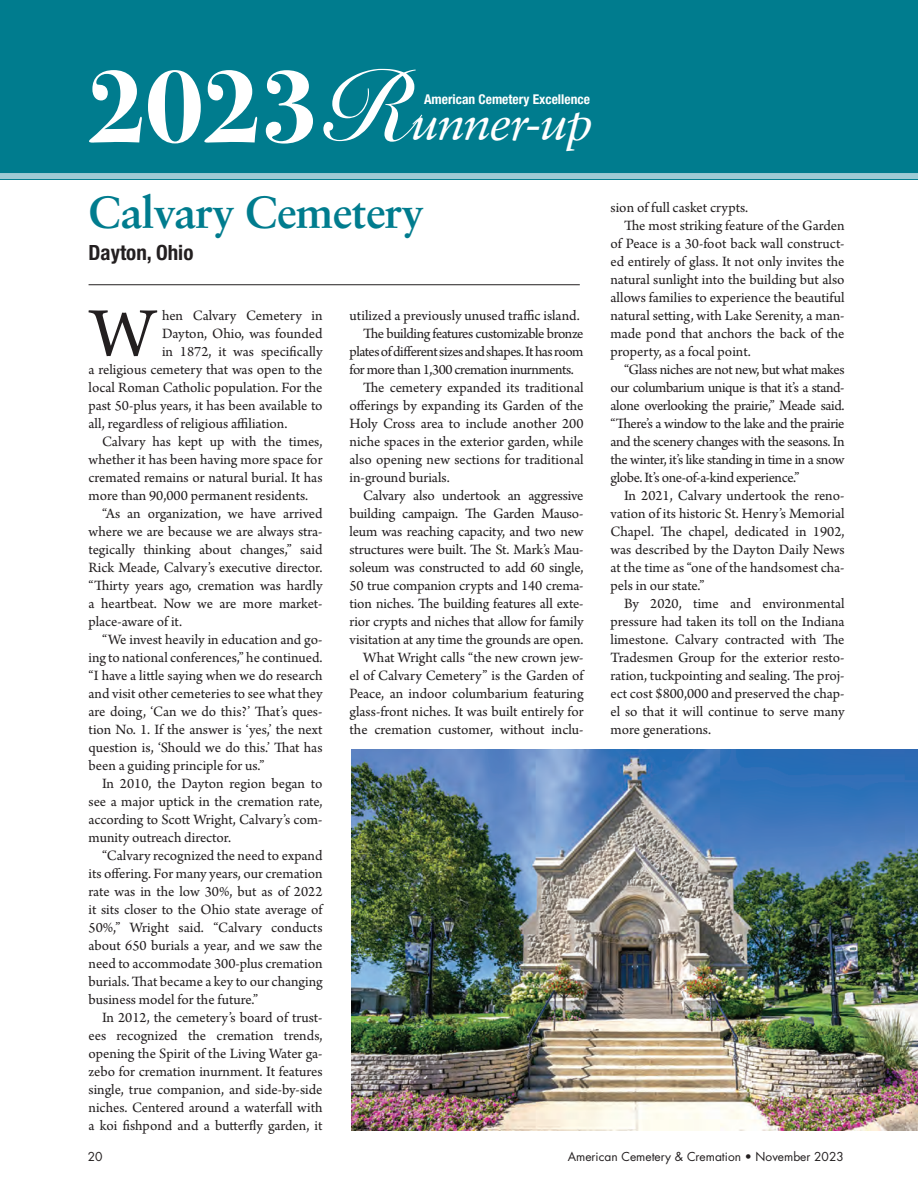
<style>
.page{position:relative;width:918px;height:1202px;background:#fff}
.page>*{position:absolute;margin:0;border:0;box-sizing:border-box;transform-origin:0 0}
.t1{font:700 108px "Bodoni Svty Two ITCTT";color:#fff;scale:.95 1}
.t2{font:73.2px "Arno Pro";color:#231f20}
.t3{font:italic 49.05px "Sabon LT Std";letter-spacing:-.025em;color:#fff}
.t4{font:700 45px "Sabon LT Std";letter-spacing:-.02em;color:#007c8e}
.t5{font:700 condensed 21px "Helvetica Neue LT Std";color:#231f20}
.t6{font:15px "Arno Pro";letter-spacing:-.005em;color:#231f20}
.t7{font:15px "Arno Pro";letter-spacing:-.025em;color:#231f20}
.t8{font:15px "Arno Pro";letter-spacing:-.03em;color:#231f20}
.t9{font:15px "Arno Pro";letter-spacing:-.035em;color:#231f20}
.t10{font:700 condensed 13.5px "Helvetica Neue LT Std";color:#fff}
.t11{font:12px "Futura Std";color:#231f20}
.s1{font-family:"Snell Roundhand";font-weight:700;font-style:normal;font-size:96.45px}
</style>
<div class="page">
<div style="left:0;top:0;width:918px;height:179px;background:#007c8e"></div>
<div style="left:0;top:173px;width:918px;height:6px;background:#9fcbd5"></div>
<hr style="left:89px;top:284px;width:491px;height:1px;background:#231f20">
<img style="left:351px;top:750px;width:567px;height:380px">
<h1 class="t1" style="left:88px;top:16px;width:244px">2023</h1>
<h3 class="t3" style="left:328px;top:95px;width:267px"><span class="s1">R</span>unner-up</h3>
<p class="t10" style="left:424px;top:91px;width:167px">American Cemetery Excellence</p>
<h3 class="t4" style="left:89px;top:184px;width:337px">Calvary Cemetery</h3>
<h3 class="t5" style="left:89px;top:239px;width:106px">Dayton, Ohio</h3>
<h2 class="t2" style="left:91px;top:292px;width:66px">W</h2>
<p class="t6" style="left:162px;top:306px;width:162px">hen Calvary Cemetery in</p>
<p class="t6" style="left:162px;top:324px;width:162px">Dayton, Ohio, was founded</p>
<p class="t6" style="left:162px;top:342px;width:162px">in 1872, it was specifically</p>
<p class="t6" style="left:89px;top:360px;width:236px">a religious cemetery that was open to the</p>
<p class="t6" style="left:89px;top:378px;width:235px">local Roman Catholic population. For the</p>
<p class="t6" style="left:89px;top:396px;width:236px">past 50-plus years, it has been available to</p>
<p class="t6" style="left:89px;top:414px;width:200px">all, regardless of religious affiliation.</p>
<p class="t6" style="left:102px;top:432px;width:222px">Calvary has kept up with the times,</p>
<p class="t6" style="left:89px;top:450px;width:236px">whether it has been having more space for</p>
<p class="t6" style="left:89px;top:468px;width:235px">cremated remains or natural burial. It has</p>
<p class="t6" style="left:89px;top:486px;width:221px">more than 90,000 permanent residents.</p>
<p class="t6" style="left:102px;top:504px;width:222px">“As an organization, we have arrived</p>
<p class="t6" style="left:89px;top:522px;width:236px">where we are because we are always stra-</p>
<p class="t6" style="left:89px;top:540px;width:236px">tegically thinking about changes,” said</p>
<p class="t6" style="left:89px;top:558px;width:235px">Rick Meade, Calvary’s executive director.</p>
<p class="t6" style="left:89px;top:576px;width:235px">“Thirty years ago, cremation was hardly</p>
<p class="t6" style="left:89px;top:594px;width:236px">a heartbeat. Now we are more market-</p>
<p class="t6" style="left:89px;top:612px;width:95px">place-aware of it.</p>
<p class="t6" style="left:102px;top:630px;width:222px">“We invest heavily in education and go-</p>
<p class="t6" style="left:89px;top:648px;width:236px">ing to national conferences,” he continued.</p>
<p class="t6" style="left:89px;top:666px;width:236px">“I have a little saying when we do research</p>
<p class="t6" style="left:89px;top:684px;width:235px">and visit other cemeteries to see what they</p>
<p class="t6" style="left:89px;top:702px;width:235px">are doing, ‘Can we do this?’ That’s ques-</p>
<p class="t6" style="left:89px;top:720px;width:236px">tion No. 1. If the answer is ‘yes,’ the next</p>
<p class="t6" style="left:89px;top:738px;width:236px">question is, ‘Should we do this.’ That has</p>
<p class="t6" style="left:89px;top:756px;width:177px">been a guiding principle for us.”</p>
<p class="t6" style="left:102px;top:774px;width:222px">In 2010, the Dayton region began to</p>
<p class="t6" style="left:89px;top:792px;width:236px">see a major uptick in the cremation rate,</p>
<p class="t6" style="left:89px;top:810px;width:235px">according to Scott Wright, Calvary’s com-</p>
<p class="t6" style="left:89px;top:828px;width:144px">munity outreach director.</p>
<p class="t6" style="left:102px;top:846px;width:222px">“Calvary recognized the need to expand</p>
<p class="t6" style="left:89px;top:864px;width:236px">its offering. For many years, our cremation</p>
<p class="t6" style="left:89px;top:882px;width:235px">rate was in the low 30%, but as of 2022</p>
<p class="t6" style="left:89px;top:900px;width:236px">it sits closer to the Ohio state average of</p>
<p class="t6" style="left:89px;top:918px;width:235px">50%,” Wright said. “Calvary conducts</p>
<p class="t6" style="left:89px;top:936px;width:235px">about 650 burials a year, and we saw the</p>
<p class="t6" style="left:89px;top:954px;width:236px">need to accommodate 300-plus cremation</p>
<p class="t6" style="left:89px;top:972px;width:236px">burials. That became a key to our changing</p>
<p class="t6" style="left:89px;top:990px;width:171px">business model for the future.”</p>
<p class="t6" style="left:102px;top:1008px;width:222px">In 2012, the cemetery’s board of trust-</p>
<p class="t6" style="left:89px;top:1026px;width:236px">ees recognized the cremation trends,</p>
<p class="t6" style="left:89px;top:1044px;width:235px">opening the Spirit of the Living Water ga-</p>
<p class="t6" style="left:89px;top:1062px;width:236px">zebo for cremation inurnment. It features</p>
<p class="t6" style="left:89px;top:1080px;width:235px">single, true companion, and side-by-side</p>
<p class="t6" style="left:89px;top:1098px;width:235px">niches. Centered around a waterfall with</p>
<p class="t6" style="left:89px;top:1116px;width:236px">a koi fishpond and a butterfly garden, it</p>
<p class="t6" style="left:350px;top:306px;width:232px">utilized a previously unused traffic island.</p>
<p class="t8" style="left:363px;top:324px;width:222px">The building features customizable bronze</p>
<p class="t9" style="left:350px;top:342px;width:236px">plates of different sizes and shapes. It has room</p>
<p class="t8" style="left:350px;top:360px;width:226px">for more than 1,300 cremation inurnments.</p>
<p class="t6" style="left:363px;top:378px;width:222px">The cemetery expanded its traditional</p>
<p class="t6" style="left:350px;top:396px;width:235px">offerings by expanding its Garden of the</p>
<p class="t6" style="left:350px;top:414px;width:235px">Holy Cross area to include another 200</p>
<p class="t6" style="left:350px;top:432px;width:235px">niche spaces in the exterior garden, while</p>
<p class="t6" style="left:350px;top:450px;width:235px">also opening new sections for traditional</p>
<p class="t6" style="left:350px;top:468px;width:102px">in-ground burials.</p>
<p class="t6" style="left:363px;top:486px;width:222px">Calvary also undertook an aggressive</p>
<p class="t6" style="left:350px;top:504px;width:235px">building campaign. The Garden Mauso-</p>
<p class="t6" style="left:350px;top:522px;width:235px">leum was reaching capacity, and two new</p>
<p class="t6" style="left:350px;top:540px;width:235px">structures were built. The St. Mark’s Mau-</p>
<p class="t6" style="left:350px;top:558px;width:235px">soleum was constructed to add 60 single,</p>
<p class="t6" style="left:350px;top:576px;width:235px">50 true companion crypts and 140 crema-</p>
<p class="t6" style="left:350px;top:594px;width:235px">tion niches. The building features all exte-</p>
<p class="t6" style="left:350px;top:612px;width:235px">rior crypts and niches that allow for family</p>
<p class="t6" style="left:350px;top:630px;width:236px">visitation at any time the grounds are open.</p>
<p class="t6" style="left:363px;top:648px;width:222px">What Wright calls “the new crown jew-</p>
<p class="t6" style="left:350px;top:666px;width:236px">el of Calvary Cemetery” is the Garden of</p>
<p class="t6" style="left:350px;top:684px;width:236px">Peace, an indoor columbarium featuring</p>
<p class="t6" style="left:350px;top:702px;width:236px">glass-front niches. It was built entirely for</p>
<p class="t6" style="left:350px;top:720px;width:235px">the cremation customer, without inclu-</p>
<p class="t6" style="left:611px;top:198px;width:139px">sion of full casket crypts.</p>
<p class="t6" style="left:624px;top:216px;width:222px">The most striking feature of the Garden</p>
<p class="t6" style="left:611px;top:234px;width:235px">of Peace is a 30-foot back wall construct-</p>
<p class="t6" style="left:611px;top:252px;width:235px">ed entirely of glass. It not only invites the</p>
<p class="t6" style="left:611px;top:270px;width:236px">natural sunlight into the building but also</p>
<p class="t6" style="left:611px;top:288px;width:236px">allows families to experience the beautiful</p>
<p class="t6" style="left:611px;top:306px;width:236px">natural setting, with Lake Serenity, a man-</p>
<p class="t6" style="left:611px;top:324px;width:236px">made pond that anchors the back of the</p>
<p class="t6" style="left:611px;top:342px;width:142px">property, as a focal point.</p>
<p class="t7" style="left:624px;top:360px;width:222px">“Glass niches are not new, but what makes</p>
<p class="t7" style="left:611px;top:378px;width:235px">our columbarium unique is that it’s a stand-</p>
<p class="t7" style="left:611px;top:396px;width:236px">alone overlooking the prairie,” Meade said.</p>
<p class="t7" style="left:611px;top:414px;width:235px">“There’s a window to the lake and the prairie</p>
<p class="t8" style="left:611px;top:432px;width:236px">and the scenery changes with the seasons. In</p>
<p class="t7" style="left:611px;top:450px;width:235px">the winter, it’s like standing in time in a snow</p>
<p class="t7" style="left:611px;top:468px;width:190px">globe. It’s one-of-a-kind experience.”</p>
<p class="t6" style="left:624px;top:486px;width:222px">In 2021, Calvary undertook the reno-</p>
<p class="t6" style="left:611px;top:504px;width:236px">vation of its historic St. Henry’s Memorial</p>
<p class="t6" style="left:611px;top:522px;width:236px">Chapel. The chapel, dedicated in 1902,</p>
<p class="t6" style="left:611px;top:540px;width:236px">was described by the Dayton Daily News</p>
<p class="t6" style="left:611px;top:558px;width:235px">at the time as “one of the handsomest cha-</p>
<p class="t6" style="left:611px;top:576px;width:95px">pels in our state.”</p>
<p class="t6" style="left:624px;top:594px;width:222px">By 2020, time and environmental</p>
<p class="t6" style="left:611px;top:612px;width:235px">pressure had taken its toll on the Indiana</p>
<p class="t6" style="left:611px;top:630px;width:235px">limestone. Calvary contracted with The</p>
<p class="t6" style="left:611px;top:648px;width:235px">Tradesmen Group for the exterior resto-</p>
<p class="t6" style="left:611px;top:666px;width:236px">ration, tuckpointing and sealing. The proj-</p>
<p class="t6" style="left:611px;top:684px;width:235px">ect cost $800,000 and preserved the chap-</p>
<p class="t6" style="left:611px;top:702px;width:235px">el so that it will continue to serve many</p>
<p class="t6" style="left:611px;top:720px;width:102px">more generations.</p>
<p class="t11" style="left:88px;top:1148px;width:16px">20</p>
<p class="t11" style="left:568px;top:1148px;width:278px">American Cemetery &amp; Cremation • November 2023</p>
</div>
